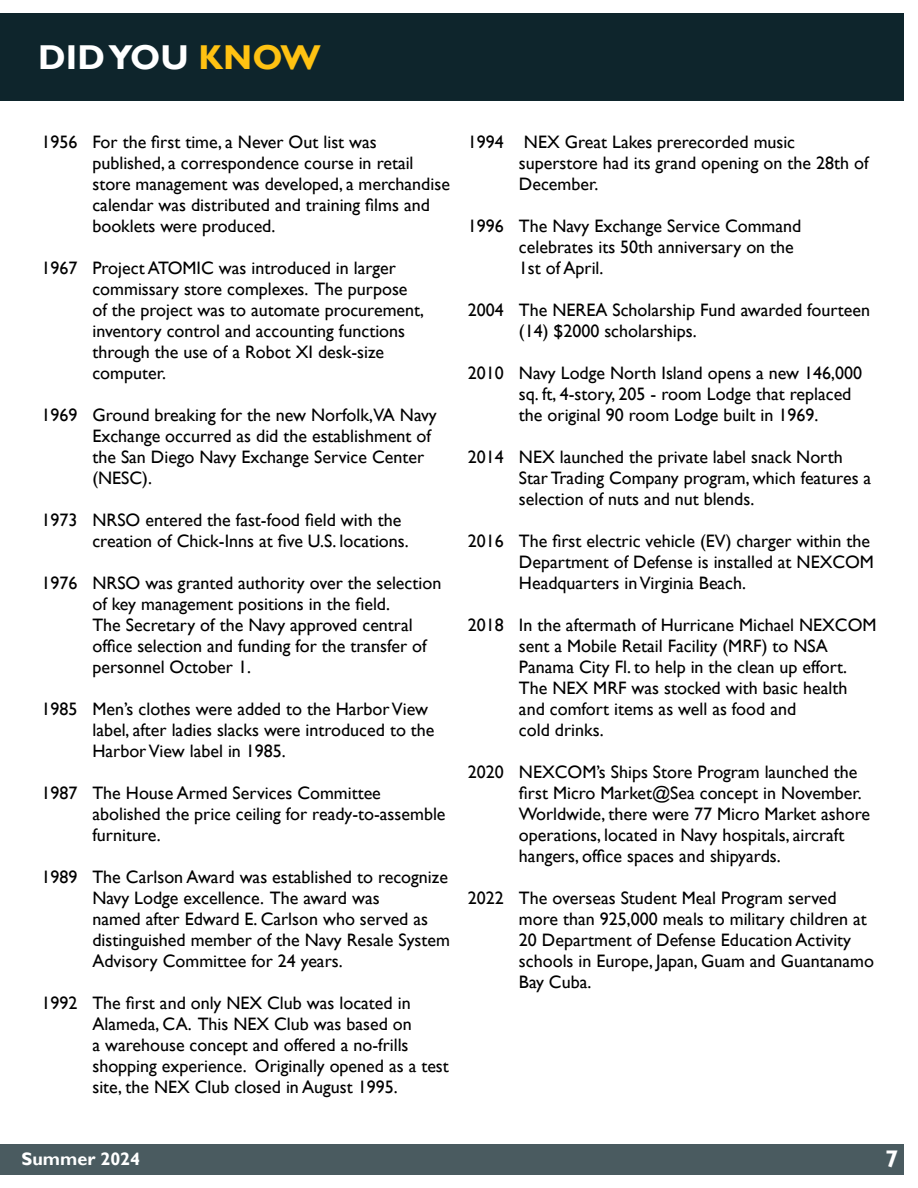
<style>
.page{position:relative;width:918px;height:1188px;background:#fff}
.page>*{position:absolute;margin:0;border:0;box-sizing:border-box;transform-origin:0 0}
.t1{font:700 34.5px "Gill Sans";color:#fff}
.t2{font:700 24px "Gill Sans";color:#fff}
.t3{font:18px/21px "Gill Sans";color:#000}
.t4{font:700 18px "Gill Sans";color:#fff}
.s1{color:#ffc212}
</style>
<div class="page">
<div style="left:0;top:14px;width:904px;height:87px;background:#0e252c"></div>
<div style="left:0;top:1144px;width:904px;height:31px;background:#4a5b60"></div>
<h1 class="t1" style="left:38px;top:37px;width:284px">DID YOU <span class="s1">KNOW</span></h1>
<p class="t3" style="left:92px;top:132px;width:359px;text-indent:-51px">1956 For the first time, a Never Out list was published, a correspondence course in retail store management was developed, a merchandise calendar was distributed and training films and booklets were produced.</p>
<p class="t3" style="left:92px;top:258px;width:333px;text-indent:-51px">1967 Project ATOMIC was introduced in larger commissary store complexes. The purpose of the project was to automate procurement, inventory control and accounting functions through the use of a Robot XI desk-size computer.</p>
<p class="t3" style="left:92px;top:405px;width:346px;text-indent:-51px">1969 Ground breaking for the new Norfolk,VA Navy Exchange occurred as did the establishment of the San Diego Navy Exchange Service Center (NESC).</p>
<p class="t3" style="left:92px;top:510px;width:318px;text-indent:-51px">1973 NRSO entered the fast-food field with the creation of Chick-Inns at five U.S. locations.</p>
<p class="t3" style="left:92px;top:573px;width:350px;text-indent:-51px">1976 NRSO was granted authority over the selection of key management positions in the field.<br>The Secretary of the Navy approved central office selection and funding for the transfer of personnel October 1.</p>
<p class="t3" style="left:92px;top:699px;width:344px;text-indent:-51px">1985 Men’s clothes were added to the Harbor View label, after ladies slacks were introduced to the<br>Harbor View label in 1985.</p>
<p class="t3" style="left:92px;top:783px;width:355px;text-indent:-51px">1987 The House Armed Services Committee abolished the price ceiling for ready-to-assemble furniture.</p>
<p class="t3" style="left:92px;top:867px;width:359px;text-indent:-51px">1989 The Carlson Award was established to recognize Navy Lodge excellence. The award was<br>named after Edward E. Carlson who served as distinguished member of the Navy Resale System Advisory Committee for 24 years.</p>
<p class="t3" style="left:92px;top:993px;width:358px;text-indent:-51px">1992 The first and only NEX Club was located in Alameda, CA. This NEX Club was based on<br>a warehouse concept and offered a no-frills shopping experience. Originally opened as a test site, the NEX Club closed in August 1995.</p>
<p class="t3" style="left:519px;top:132px;width:351px;text-indent:-51px">1994 NEX Great Lakes prerecorded music superstore had its grand opening on the 28th of<br>December.</p>
<p class="t3" style="left:519px;top:216px;width:284px;text-indent:-51px">1996 The Navy Exchange Service Command celebrates its 50th anniversary on the<br>1st of April.</p>
<p class="t3" style="left:519px;top:300px;width:353px;text-indent:-51px">2004 The NEREA Scholarship Fund awarded fourteen (14) $2000 scholarships.</p>
<p class="t3" style="left:519px;top:363px;width:345px;text-indent:-51px">2010 Navy Lodge North Island opens a new 146,000 sq. ft, 4-story, 205 - room Lodge that replaced the original 90 room Lodge built in 1969.</p>
<p class="t3" style="left:519px;top:447px;width:354px;text-indent:-51px">2014 NEX launched the private label snack North<br>Star Trading Company program, which features a selection of nuts and nut blends.</p>
<p class="t3" style="left:519px;top:531px;width:357px;text-indent:-51px">2016 The first electric vehicle (EV) charger within the<br>Department of Defense is installed at NEXCOM<br>Headquarters in Virginia Beach.</p>
<p class="t3" style="left:519px;top:615px;width:359px;text-indent:-51px">2018 In the aftermath of Hurricane Michael NEXCOM sent a Mobile Retail Facility (MRF) to NSA Panama City Fl. to help in the clean up effort.<br>The NEX MRF was stocked with basic health and comfort items as well as food and<br>cold drinks.</p>
<p class="t3" style="left:519px;top:762px;width:353px;text-indent:-51px">2020 NEXCOM’s Ships Store Program launched the first Micro Market@Sea concept in November.<br>Worldwide, there were 77 Micro Market ashore operations, located in Navy hospitals, aircraft hangers, office spaces and shipyards.</p>
<p class="t3" style="left:519px;top:888px;width:357px;text-indent:-51px">2022 The overseas Student Meal Program served more than 925,000 meals to military children at 20 Department of Defense Education Activity schools in Europe, Japan, Guam and Guantanamo Bay Cuba.</p>
<p class="t4" style="left:22px;top:1148px;width:120px">Summer 2024</p>
<h2 class="t2" style="left:885px;top:1145px;width:15px">7</h2>
</div>
